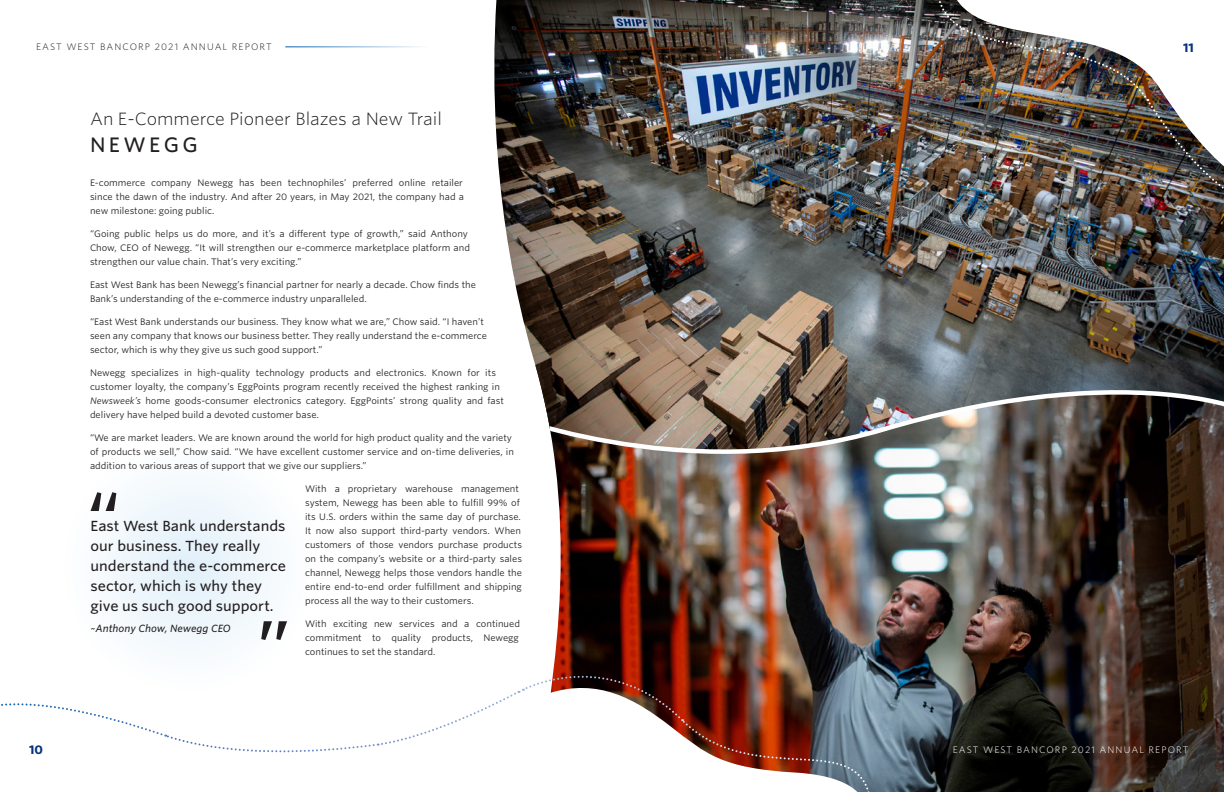
<style>
.page{position:relative;width:1224px;height:792px;background:#fff}
.page>*{position:absolute;margin:0;border:0;box-sizing:border-box;transform-origin:0 0}
.t1{font:500 20px "Whitney S Sm";letter-spacing:.17em;color:#231f20}
.t2{font:300 17px "Whitney S Sm";color:#231f20}
.t3{font:500 14px/20px "Whitney S Sm";color:#231f20}
.t4{font:700 12px "Whitney S Sm";color:#08347b}
.t5{font:italic 500 10px "Whitney S Sm";color:#231f20}
.t6{font:9px/14px "Whitney S Sm";color:#231f20}
.t7{font:300 9px "Whitney S Sm";letter-spacing:.12em;color:#231f20}
.t8{font:300 9px "Whitney S Sm";letter-spacing:.12em;color:#fff}
.s1{font-style:italic}
</style>
<div class="page">
<hr style="left:285px;top:47px;width:144px;height:1px;background:#015dab">
<img style="left:555px;top:489px;width:669px;height:303px">
<img style="left:494px;top:0;width:730px;height:489px">
<svg style="left:64px;top:441px;width:250px;height:250px;fill:#f4f9fd"></svg>
<svg style="left:91px;top:492px;width:25px;height:19px"></svg>
<svg style="left:261px;top:621px;width:26px;height:19px"></svg>
<img style="left:935px;top:0;width:289px;height:211px">
<svg style="left:1px;top:653px;width:872px;height:139px"></svg>
<svg style="left:238px;top:678px;width:631px;height:114px"></svg>
<p class="t7" style="left:36px;top:41px;width:237px">EAST WEST BANCORP 2021 ANNUAL REPORT</p>
<p class="t2" style="left:90px;top:107px;width:354px">An E-Commerce Pioneer Blazes a New Trail</p>
<p class="t1" style="left:90px;top:131px;width:109px">NEWEGG</p>
<h3 class="t4" style="left:29px;top:741px;width:15px">10</h3>
<p class="t6" style="left:90px;top:176px;width:375px;text-align:justify">E-commerce company Newegg has been technophiles’ preferred online retailer since the dawn of the industry. And after 20 years, in May 2021, the company had a new milestone: going public.</p>
<p class="t6" style="left:90px;top:227px;width:381px">“Going public helps us do more, and it’s a different type of growth,” said Anthony<br>Chow, CEO of Newegg. “It will strengthen our e-commerce marketplace platform and strengthen our value chain. That’s very exciting.”</p>
<p class="t6" style="left:90px;top:278px;width:388px">East West Bank has been Newegg’s financial partner for nearly a decade. Chow finds the<br>Bank’s understanding of the e-commerce industry unparalleled.</p>
<p class="t6" style="left:90px;top:315px;width:399px">“East West Bank understands our business. They know what we are,” Chow said. “I haven’t seen any company that knows our business better. They really understand the e-commerce sector, which is why they give us such good support.”</p>
<p class="t6" style="left:90px;top:366px;width:416px">Newegg specializes in high-quality technology products and electronics. Known for its customer loyalty, the company’s EggPoints program recently received the highest ranking in <span class="s1">Newsweek’s</span> home goods-consumer electronics category. EggPoints’ strong quality and fast delivery have helped build a devoted customer base.</p>
<p class="t6" style="left:90px;top:431px;width:426px">“We are market leaders. We are known around the world for high product quality and the variety of products we sell,” Chow said. “We have excellent customer service and on-time deliveries, in addition to various areas of support that we give our suppliers.”</p>
<p class="t6" style="left:305px;top:482px;width:218px">With a proprietary warehouse management system, Newegg has been able to fulfill 99% of its U.S. orders within the same day of purchase.<br>It now also support third-party vendors. When customers of those vendors purchase products on the company’s website or a third-party sales channel, Newegg helps those vendors handle the entire end-to-end order fulfillment and shipping process all the way to their customers.</p>
<p class="t6" style="left:305px;top:617px;width:216px;text-align:justify">With exciting new services and a continued commitment to quality products, Newegg continues to set the standard.</p>
<p class="t3" style="left:91px;top:516px;width:197px">East West Bank understands our business. They really understand the e-commerce sector, which is why they give us such good support.</p>
<p class="t5" style="left:91px;top:622px;width:142px">~Anthony Chow, Newegg CEO</p>
<p class="t4" style="left:1183px;top:39px;width:12px">11</p>
<p class="t8" style="left:953px;top:743px;width:237px">EAST WEST BANCORP 2021 ANNUAL REPORT</p>
</div>
